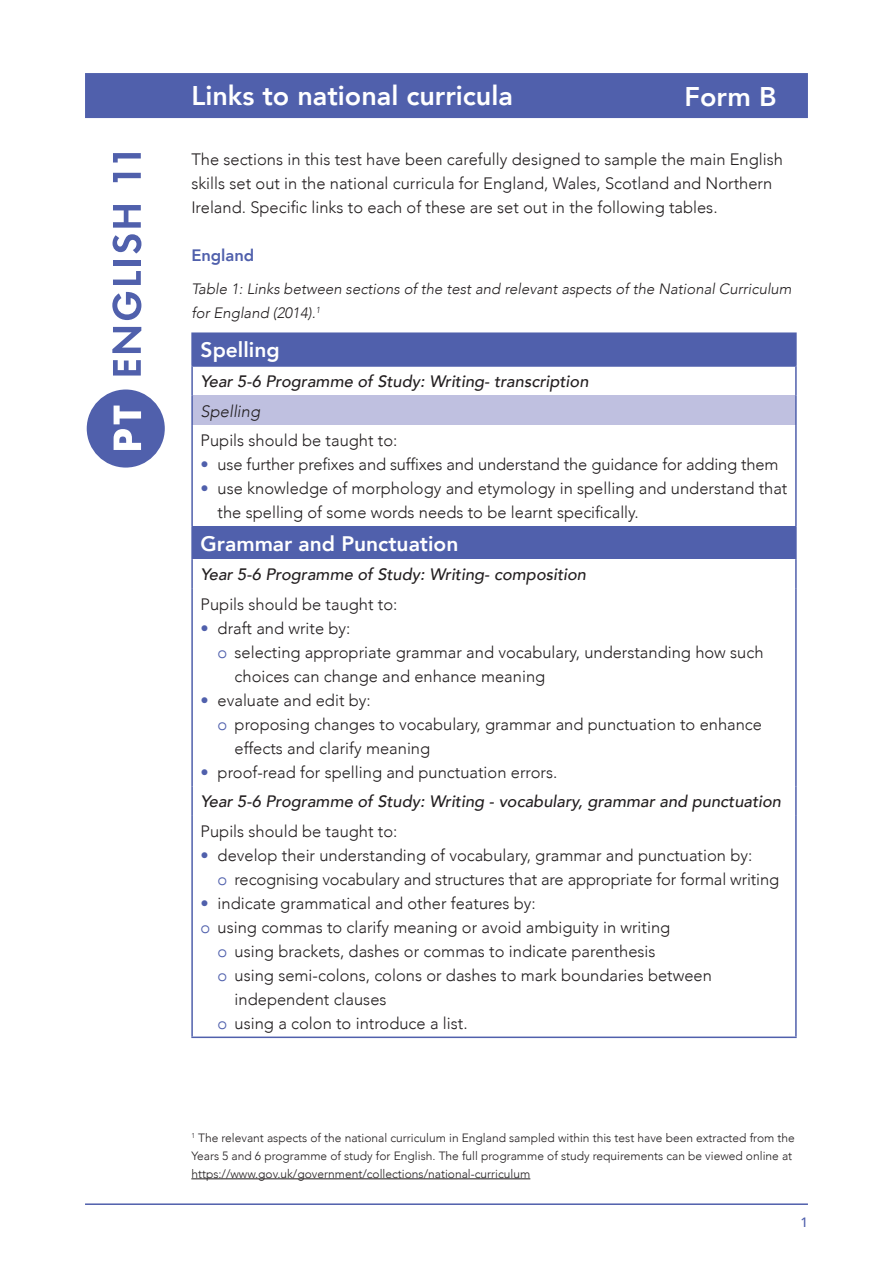
<style>
.page{position:relative;width:893px;height:1263px;background:#fff}
.page>*{position:absolute;margin:0;border:0;box-sizing:border-box;transform-origin:0 0}
.A_Head_RIGHT{font:800 27px "Avenir";color:#fff}
.Main_text_2mm_after{font:800 27px "Avenir";color:#fff}
.Main_Text{font:800 21px "Avenir";color:#fff}
.Bulleted_text{font:300 16.5px/24px "Avenir";color:#231f20}
.Bullet_2nds{font:300 16.5px/24px "Avenir";color:#231f20}
.Main_Text-2{font:300 16.5px/24px "Avenir";color:#231f20}
.Main_Text-3{font:italic 500 16.5px "Avenir";color:#231f20}
.Table_B_Head{font:italic 300 16.5px "Avenir";color:#231f20}
.C_Head{font:800 16.5px "Avenir";color:#5060ac}
.Table_caption{font:italic 300 15px/24px "Avenir";color:#231f20}
.t1{font:500 13.5px "Avenir";color:#5060ac}
.Main_Text-4{font:300 12px/18px "Avenir";color:#231f20}
.s1{color:#5060ac}
</style>
<div class="page">
<hr style="left:85px;top:1203px;width:723px;height:2px;background:#5060ac">
<div style="left:85px;top:73px;width:723px;height:45px;background:#5060ac"></div>
<div style="left:192px;top:333px;width:604px;height:33px;background:#5060ac"></div>
<div style="left:192px;top:396px;width:604px;height:29px;background:#bfc0e0"></div>
<div style="left:192px;top:526px;width:604px;height:33px;background:#5060ac"></div>
<hr style="left:191px;top:334px;width:2px;height:31px;background:#5060ac">
<hr style="left:191px;top:332px;width:606px;height:2px;background:#5060ac">
<hr style="left:795px;top:334px;width:2px;height:31px;background:#5060ac">
<hr style="left:191px;top:367px;width:2px;height:29px;background:#5060ac">
<hr style="left:191px;top:365px;width:606px;height:2px;background:#5060ac">
<hr style="left:795px;top:367px;width:2px;height:29px;background:#5060ac">
<hr style="left:191px;top:396px;width:2px;height:29px;background:#5060ac">
<hr style="left:795px;top:396px;width:2px;height:29px;background:#5060ac">
<hr style="left:191px;top:425px;width:2px;height:101px;background:#5060ac">
<hr style="left:795px;top:425px;width:2px;height:101px;background:#5060ac">
<hr style="left:191px;top:526px;width:2px;height:33px;background:#5060ac">
<hr style="left:795px;top:526px;width:2px;height:33px;background:#5060ac">
<hr style="left:191px;top:559px;width:2px;height:30px;background:#5060ac">
<hr style="left:795px;top:559px;width:2px;height:30px;background:#5060ac">
<hr style="left:191px;top:589px;width:2px;height:197px;background:#5060ac">
<hr style="left:795px;top:589px;width:2px;height:197px;background:#5060ac">
<hr style="left:191px;top:786px;width:2px;height:30px;background:#5060ac">
<hr style="left:795px;top:786px;width:2px;height:30px;background:#5060ac">
<hr style="left:191px;top:816px;width:2px;height:220px;background:#5060ac">
<hr style="left:795px;top:816px;width:2px;height:220px;background:#5060ac">
<hr style="left:191px;top:1036px;width:606px;height:2px;background:#5060ac">
<hr style="left:191px;top:1178px;width:339px;height:1px;background:#231f20">
<div style="left:87px;top:389px;width:78px;height:79px;background:#5060ac;border-radius:50%"></div>
<svg style="left:114px;top:406px;width:27px;height:44px"></svg>
<svg style="left:113px;top:360px;width:28px;height:15px"></svg>
<svg style="left:112px;top:327px;width:29px;height:26px"></svg>
<svg style="left:112px;top:292px;width:29px;height:28px"></svg>
<svg style="left:113px;top:271px;width:28px;height:14px"></svg>
<div style="left:113px;top:260px;width:28px;height:5px;background:#5060ac"></div>
<svg style="left:113px;top:234px;width:28px;height:20px"></svg>
<svg style="left:113px;top:205px;width:28px;height:23px"></svg>
<svg style="left:113px;top:173px;width:28px;height:9px"></svg>
<svg style="left:113px;top:153px;width:28px;height:9px"></svg>
<p class="A_Head_RIGHT" style="left:191px;top:71px;width:323px">Links to national curricula</p>
<p class="Main_text_2mm_after" style="left:685px;top:72px;width:93px">Form B</p>
<p class="Main_Text-2" style="left:191px;top:148px;width:593px">The sections in this test have been carefully designed to sample the main English skills set out in the national curricula for England, Wales, Scotland and Northern<br>Ireland. Specific links to each of these are set out in the following tables.</p>
<p class="C_Head" style="left:191px;top:241px;width:64px">England</p>
<p class="Table_caption" style="left:191px;top:277px;width:602px">Table 1: Links between sections of the test and relevant aspects of the National Curriculum for England (2014).<sup>1</sup></p>
<p class="Main_Text" style="left:201px;top:331px;width:81px">Spelling</p>
<p class="Main_Text-3" style="left:201px;top:372px;width:389px">Year 5-6 Programme of Study: Writing- transcription</p>
<p class="Table_B_Head" style="left:201px;top:401px;width:61px">Spelling</p>
<p class="Main_Text-2" style="left:201px;top:428px;width:198px">Pupils should be taught to:</p>
<p class="Bulleted_text" style="left:201px;top:452px;width:580px"><span class="s1">•</span> use further prefixes and suffixes and understand the guidance for adding them</p>
<p class="Bulleted_text" style="left:218px;top:476px;width:571px;text-indent:-17px"><span class="s1">•</span> use knowledge of morphology and etymology in spelling and understand that the spelling of some words needs to be learnt specifically.</p>
<p class="Main_Text" style="left:201px;top:524px;width:259px">Grammar and Punctuation</p>
<p class="Main_Text-3" style="left:201px;top:565px;width:387px">Year 5-6 Programme of Study: Writing- composition</p>
<p class="Main_Text-2" style="left:201px;top:592px;width:198px">Pupils should be taught to:</p>
<p class="Bulleted_text" style="left:201px;top:616px;width:151px"><span class="s1">•</span> draft and write by:</p>
<p class="Bullet_2nds" style="left:235px;top:640px;width:530px;text-indent:-17px"><span class="s1">o</span> selecting appropriate grammar and vocabulary, understanding how such choices can change and enhance meaning</p>
<p class="Bulleted_text" style="left:201px;top:688px;width:172px"><span class="s1">•</span> evaluate and edit by:</p>
<p class="Bullet_2nds" style="left:235px;top:712px;width:529px;text-indent:-17px"><span class="s1">o</span> proposing changes to vocabulary, grammar and punctuation to enhance effects and clarify meaning</p>
<p class="Bulleted_text" style="left:201px;top:760px;width:358px"><span class="s1">•</span> proof-read for spelling and punctuation errors.</p>
<p class="Main_Text-3" style="left:201px;top:792px;width:582px">Year 5-6 Programme of Study: Writing - vocabulary, grammar and punctuation</p>
<p class="Main_Text-2" style="left:201px;top:819px;width:198px">Pupils should be taught to:</p>
<p class="Bulleted_text" style="left:201px;top:843px;width:553px"><span class="s1">•</span> develop their understanding of vocabulary, grammar and punctuation by:</p>
<p class="Bullet_2nds" style="left:218px;top:867px;width:563px"><span class="s1">o</span> recognising vocabulary and structures that are appropriate for formal writing</p>
<p class="Bulleted_text" style="left:201px;top:891px;width:337px"><span class="s1">•</span> indicate grammatical and other features by:</p>
<p class="Bulleted_text" style="left:201px;top:915px;width:471px"><span class="s1">o</span> using commas to clarify meaning or avoid ambiguity in writing</p>
<p class="Bullet_2nds" style="left:218px;top:939px;width:439px"><span class="s1">o</span> using brackets, dashes or commas to indicate parenthesis</p>
<p class="Bullet_2nds" style="left:235px;top:963px;width:479px;text-indent:-17px"><span class="s1">o</span> using semi-colons, colons or dashes to mark boundaries between independent clauses</p>
<p class="Bullet_2nds" style="left:218px;top:1011px;width:252px"><span class="s1">o</span> using a colon to introduce a list.</p>
<p class="Main_Text-4" style="left:191px;top:1129px;width:605px"><sup>1</sup> The relevant aspects of the national curriculum in England sampled within this test have been extracted from the<br>Years 5 and 6 programme of study for English. The full programme of study requirements can be viewed online at https://www.gov.uk/government/collections/national-curriculum</p>
<p class="t1" style="left:800px;top:1210px;width:9px">1</p>
</div>
